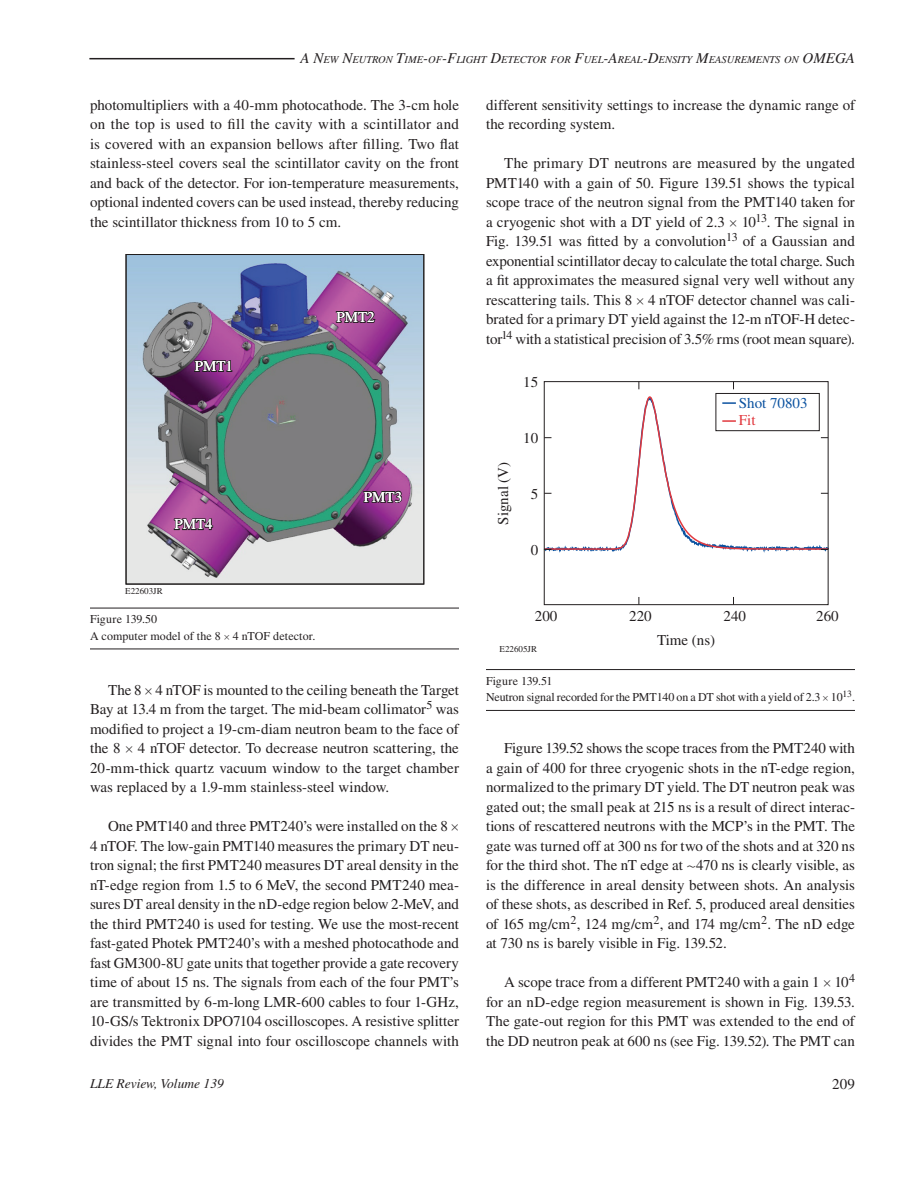
<style>
.page{position:relative;width:918px;height:1188px;background:#fff}
.page>*{position:absolute;margin:0;border:0;box-sizing:border-box;transform-origin:0 0}
.Text-Indent{font:15px/19.5px "Times LT Std";color:#231f20;text-align:justify}
.t1{font:15px "Times LT Std";color:#fff}
.t2{font:15px/16.5px "Times LT Std";color:#0b52a0}
.Page_Number{font:15px "Times LT Std";color:#231f20}
.t3{font:italic 15px "Times LT Std";color:#231f20}
.t4{font:italic 13.5px "Times LT Std";color:#231f20}
.Figure_Caption{font:12px "Times LT Std";letter-spacing:-.01em;color:#231f20}
.Figure_Caption-2{font:12px "Times LT Std";letter-spacing:.01em;color:#231f20}
.Figure_Number{font:12px "Times LT Std";color:#231f20}
.t5{font:italic 10.5px "Times LT Std";color:#231f20}
.t6{font:9px "Times LT Std";color:#231f20}
.s1{font-size:15px}
.s2{font-family:"MM Binary";font-size:9px}
.s3{font-family:"MM Binary";font-size:12px}
.s4{color:#e1383e}
.s5{font-family:"MM Relation";font-size:13.5px}
</style>
<div class="page">
<hr style="left:89px;top:58px;width:206px;height:1px;background:#231f20">
<hr style="left:90px;top:608px;width:369px;height:1px;background:#231f20">
<hr style="left:90px;top:649px;width:369px;height:1px;background:#231f20">
<img style="left:128px;top:256px;width:294px;height:326px">
<div style="left:126px;top:254px;width:298px;height:330px;border:1px solid #211e1e"></div>
<svg style="left:193px;top:356px;width:40px;height:17px"></svg>
<svg style="left:335px;top:306px;width:41px;height:18px"></svg>
<svg style="left:363px;top:486px;width:40px;height:17px"></svg>
<svg style="left:173px;top:514px;width:41px;height:17px"></svg>
<hr style="left:486px;top:669px;width:369px;height:1px;background:#231f20">
<hr style="left:486px;top:710px;width:369px;height:1px;background:#231f20">
<svg style="left:543px;top:396px;width:284px;height:155px"></svg>
<div style="left:544px;top:381px;width:285px;height:224px;border:1px solid #231f20"></div>
<div style="left:716px;top:393px;width:103px;height:38px;background:#fff"></div>
<div style="left:716px;top:393px;width:104px;height:38px;border:1px solid #231f20"></div>
<svg style="left:722px;top:402px;width:14px;height:2px"></svg>
<svg style="left:722px;top:420px;width:14px;height:2px"></svg>
<p class="t5" style="left:301px;top:54px;width:514px"><span class="s1">A N</span>EW <span class="s1">N</span>EUTRON <span class="s1">T</span>IME<span class="s1">-</span>OF<span class="s1">-F</span>LIGHT <span class="s1">D</span>ETECTOR FOR <span class="s1">F</span>UEL<span class="s1">-A</span>REAL<span class="s1">-D</span>ENSITY <span class="s1">M</span>EASUREMENTS ON <span class="s1">OMEG</span></p>
<p class="t3" style="left:846px;top:50px;width:11px">A</p>
<p class="Text-Indent" style="left:90px;top:95px;width:371px">photomultipliers with a 40-mm photocathode. The 3-cm hole on the top is used to fill the cavity with a scintillator and is covered with an expansion bellows after filling. Two flat stainless-steel covers seal the scintillator cavity on the front and back of the detector. For ion-temperature measurements, optional indented covers can be used instead, thereby reducing the scintillator thickness from 10 to 5 cm.</p>
<p class="t1" style="left:195px;top:358px;width:40px">PMT1</p>
<p class="t1" style="left:336px;top:308px;width:40px">PMT2</p>
<p class="t1" style="left:174px;top:516px;width:40px">PMT4</p>
<p class="t6" style="left:125px;top:585px;width:39px">E22603JR</p>
<p class="Figure_Number" style="left:90px;top:612px;width:69px">Figure 139.50</p>
<p class="Figure_Caption-2" style="left:90px;top:629px;width:227px">A computer model of the 8 <span class="s2">#</span> 4 nTOF detector.</p>
<p class="t1" style="left:364px;top:488px;width:40px">PMT3</p>
<p class="Text-Indent" style="left:90px;top:680px;width:371px;text-indent:18px">The 8 <span class="s3">#</span> 4 nTOF is mounted to the ceiling beneath the Target Bay at 13.4 m from the target. The mid-beam collimator<sup>5</sup> was modified to project a 19-cm-diam neutron beam to the face of the 8 <span class="s3">#</span> 4 nTOF detector. To decrease neutron scattering, the 20-mm-thick quartz vacuum window to the target chamber was replaced by a 1.9-mm stainless-steel window.</p>
<p class="Text-Indent" style="left:90px;top:816px;width:371px;text-indent:18px">One PMT140 and three PMT240’s were installed on the 8 <span class="s3"># </span>4 nTOF. The low-gain PMT140 measures the primary DT neu&shy;tron signal; the first PMT240 measures DT areal density in the nT-edge region from 1.5 to 6 MeV, the second PMT240 mea&shy;sures DT areal density in the nD-edge region below 2-MeV, and the third PMT240 is used for testing. We use the most-recent fast-gated Photek PMT240’s with a meshed photocathode and fast GM300-8U gate units that together provide a gate recovery time of about 15 ns. The signals from each of the four PMT’s are transmitted by 6-m-long LMR-600 cables to four 1-GHz, 10-GS/s Tektronix DPO7104 oscilloscopes. A resistive splitter divides the PMT signal into four oscilloscope channels with</p>
<p class="Text-Indent" style="left:486px;top:95px;width:371px">different sensitivity settings to increase the dynamic range of the recording system.</p>
<p class="Text-Indent" style="left:486px;top:153px;width:371px;text-indent:18px">The primary DT neutrons are measured by the ungated PMT140 with a gain of 50. Figure 139.51 shows the typical scope trace of the neutron signal from the PMT140 taken for a cryogenic shot with a DT yield of 2.3 <span class="s3">#</span> 10<sup>13</sup>. The signal in Fig. 139.51 was fitted by a convolution<sup>13</sup> of a Gaussian and exponential scintillator decay to calculate the total charge. Such a fit approximates the measured signal very well without any rescattering tails. This 8 <span class="s3">#</span> 4 nTOF detector channel was cali&shy;brated for a primary DT yield against the 12-m nTOF-H detec&shy;tor<sup>14</sup> with a statistical precision of 3.5% rms (root mean square).</p>
<p class="Text-Indent" style="left:523px;top:372px;width:16px">15</p>
<p class="Text-Indent" style="left:493px;top:525px;width:64px;rotate:-90deg">Signal (V)</p>
<p class="Text-Indent" style="left:523px;top:428px;width:16px">10</p>
<p class="Text-Indent" style="left:531px;top:484px;width:9px">5</p>
<p class="Text-Indent" style="left:531px;top:540px;width:9px">0</p>
<p class="Text-Indent" style="left:535px;top:607px;width:24px">200</p>
<p class="t6" style="left:500px;top:644px;width:39px">E22605JR</p>
<p class="t2" style="left:739px;top:395px;width:70px">Shot 70803<br><span class="s4">Fit</span></p>
<p class="Text-Indent" style="left:629px;top:607px;width:24px">220</p>
<p class="Text-Indent" style="left:657px;top:630px;width:60px">Time (ns)</p>
<p class="Text-Indent" style="left:724px;top:607px;width:24px">240</p>
<p class="Text-Indent" style="left:816px;top:607px;width:24px">260</p>
<p class="Figure_Number" style="left:486px;top:674px;width:68px">Figure 139.51</p>
<p class="Figure_Caption" style="left:486px;top:690px;width:370px">Neutron signal recorded for the PMT140 on a DT shot with a yield of 2.3 <span class="s2">#</span> 10<sup>13</sup>.</p>
<p class="Text-Indent" style="left:486px;top:738px;width:371px;text-indent:18px">Figure 139.52 shows the scope traces from the PMT240 with a gain of 400 for three cryogenic shots in the nT-edge region, normalized to the primary DT yield. The DT neutron peak was gated out; the small peak at 215 ns is a result of direct interac&shy;tions of rescattered neutrons with the MCP’s in the PMT. The gate was turned off at 300 ns for two of the shots and at 320 ns for the third shot. The nT edge at <span class="s5">a</span>470 ns is clearly visible, as is the difference in areal density between shots. An analysis of these shots, as described in Ref. 5, produced areal densities of 165 mg/cm<sup>2</sup>, 124 mg/cm<sup>2</sup>, and 174 mg/cm<sup>2</sup>. The nD edge at 730 ns is barely visible in Fig. 139.52.</p>
<p class="Text-Indent" style="left:486px;top:972px;width:370px;text-indent:18px">A scope trace from a different PMT240 with a gain 1 <span class="s3">#</span> 10<sup>4 </sup>for an nD-edge region measurement is shown in Fig. 139.53.<br>The gate-out region for this PMT was extended to the end of the DD neutron peak at 600 ns (see Fig. 139.52). The PMT can</p>
<p class="t4" style="left:90px;top:1076px;width:135px">LLE Review, Volume 139</p>
<p class="Page_Number" style="left:832px;top:1076px;width:24px">209</p>
</div>
